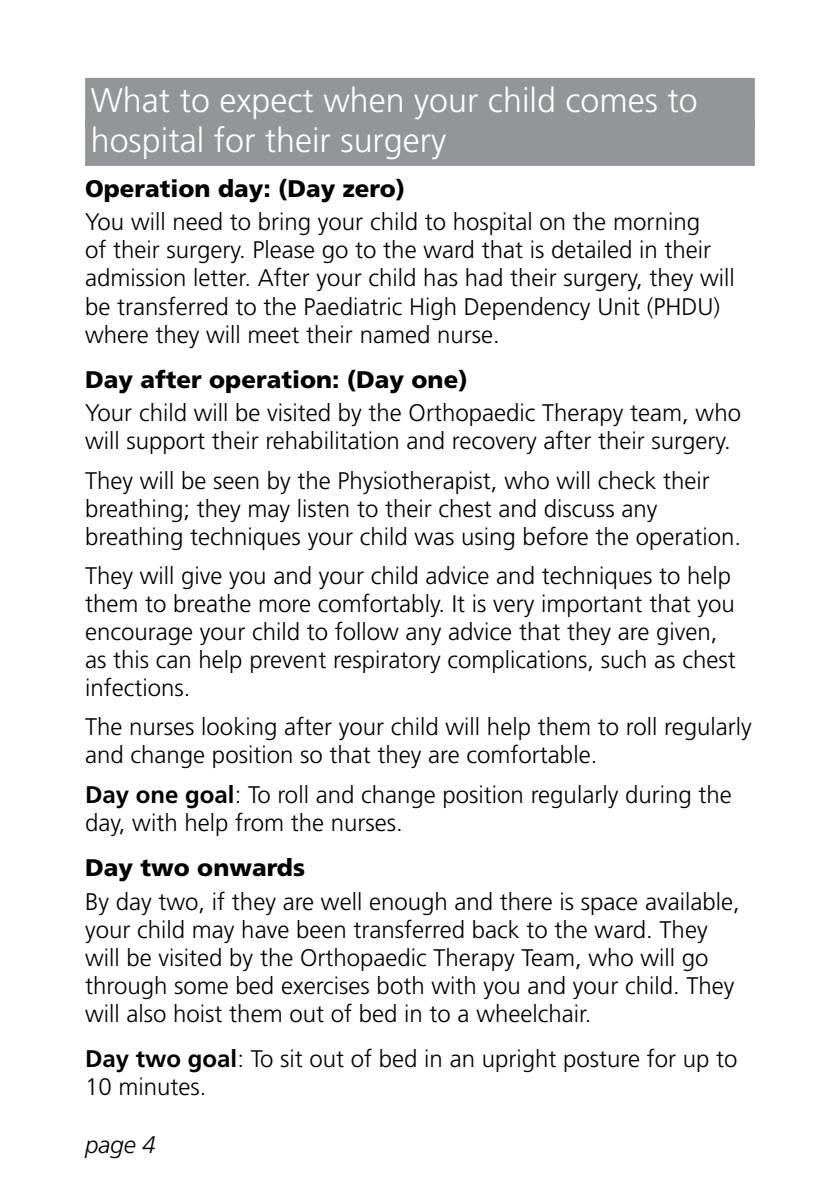
<style>
.page{position:relative;width:840px;height:1191px;background:#fff}
.page>*{position:absolute;margin:0;border:0;box-sizing:border-box;transform-origin:0 0}
.t1{font:300 34px/40px "Frutiger";color:#fff}
.t2{font:300 24px/28px "Frutiger";color:#000}
.t3{font:900 24px "Frutiger";color:#000}
.t4{font:italic 300 24px "Frutiger";color:#000}
.s1{font-weight:700}
</style>
<div class="page">
<div style="left:85px;top:78px;width:669px;height:48px;background:#939598"></div>
<div style="left:85px;top:118px;width:669px;height:48px;background:#939598"></div>
<h1 class="t1" style="left:91px;top:80px;width:608px">What to expect when your child comes to hospital for their surgery</h1>
<p class="t3" style="left:85px;top:174px;width:321px">Operation day: (Day zero)</p>
<p class="t2" style="left:85px;top:208px;width:650px">You will need to bring your child to hospital on the morning<br>of their surgery. Please go to the ward that is detailed in their admission letter. After your child has had their surgery, they will be transferred to the Paediatric High Dependency Unit (PHDU) where they will meet their named nurse.</p>
<p class="t3" style="left:85px;top:365px;width:384px">Day after operation: (Day one)</p>
<p class="t2" style="left:85px;top:399px;width:657px">Your child will be visited by the Orthopaedic Therapy team, who will support their rehabilitation and recovery after their surgery.</p>
<p class="t2" style="left:85px;top:466px;width:657px">They will be seen by the Physiotherapist, who will check their breathing; they may listen to their chest and discuss any breathing techniques your child was using before the operation.</p>
<p class="t2" style="left:85px;top:561px;width:651px">They will give you and your child advice and techniques to help them to breathe more comfortably. It is very important that you encourage your child to follow any advice that they are given, as this can help prevent respiratory complications, such as chest infections.</p>
<p class="t2" style="left:85px;top:713px;width:667px">The nurses looking after your child will help them to roll regularly and change position so that they are comfortable.</p>
<p class="t2" style="left:85px;top:780px;width:647px"><span class="s1">Day one goal</span>: To roll and change position regularly during the day, with help from the nurses.</p>
<p class="t3" style="left:85px;top:853px;width:221px">Day two onwards</p>
<p class="t2" style="left:85px;top:887px;width:655px">By day two, if they are well enough and there is space available, your child may have been transferred back to the ward. They will be visited by the Orthopaedic Therapy Team, who will go through some bed exercises both with you and your child. They will also hoist them out of bed in to a wheelchair.</p>
<p class="t2" style="left:85px;top:1044px;width:653px"><span class="s1">Day two goal</span>: To sit out of bed in an upright posture for up to<br>10 minutes.</p>
<p class="t4" style="left:85px;top:1131px;width:72px">page 4</p>
</div>
